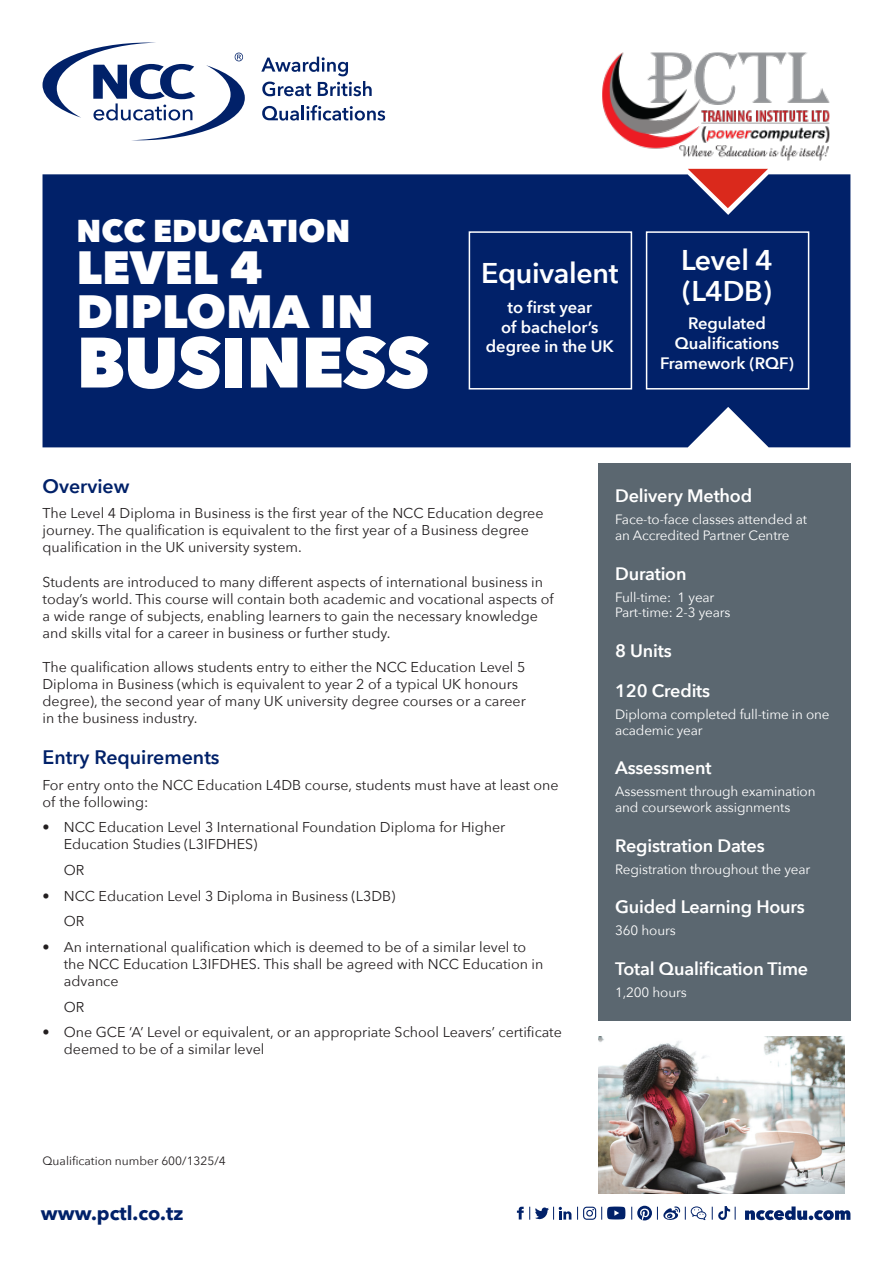
<style>
.page{position:relative;width:893px;height:1263px;background:#fff}
.page>*{position:absolute;margin:0;border:0;box-sizing:border-box;transform-origin:0 0}
.t1{font:800 70.5px "Avenir Next";letter-spacing:-.01em;color:#fff}
.t2{font:800 46.5px "Avenir Next";color:#fff}
.t3{font:800 31.5px "Avenir Next";color:#fff}
.t4{font:600 28.5px/30.6px "Avenir Next";letter-spacing:-.01em;color:#fff}
.t5{font:600 19.5px "Avenir Next";color:#012169}
.t6{font:700 19.5px "Avenir Next";color:#012169}
.t7{font:600 18px "Avenir Next";letter-spacing:-.01em;color:#fff}
.t8{font:600 16.5px/19.8px "Avenir Next";letter-spacing:-.005em;color:#fff;text-align:center}
.t9{font:14.25px/17.1px "Avenir Next";color:#231f20}
.t10{font:13.5px/15.8px "Avenir Next";letter-spacing:-.01em;color:#fff}
.t11{font:12px "Avenir Next";color:#231f20}
</style>
<div class="page">
<div style="left:43px;top:174px;width:807px;height:273px;background:#012169"></div>
<div style="left:646px;top:231px;width:163px;height:158px;border:2px solid #fff"></div>
<svg style="left:261px;top:57px;width:111px;height:39px"></svg>
<svg style="left:262px;top:105px;width:123px;height:16px"></svg>
<svg style="left:43px;top:43px;width:202px;height:97px"></svg>
<svg style="left:688px;top:169px;width:80px;height:39px;background:#934558"></svg>
<img style="left:598px;top:1037px;width:247px;height:156px">
<div style="left:469px;top:231px;width:163px;height:158px;border:2px solid #fff"></div>
<div style="left:598px;top:463px;width:252px;height:558px;background:#5b6770"></div>
<svg style="left:745px;top:1206px;width:105px;height:14px"></svg>
<svg style="left:517px;top:1207px;width:54px;height:13px"></svg>
<svg style="left:577px;top:1206px;width:48px;height:14px"></svg>
<svg style="left:631px;top:1206px;width:75px;height:15px"></svg>
<svg style="left:712px;top:1206px;width:24px;height:14px"></svg>
<img style="left:602px;top:52px;width:228px;height:109px">
<p class="t3" style="left:77px;top:211px;width:275px">NCC EDUCATION</p>
<p class="t2" style="left:77px;top:239px;width:187px">LEVEL 4</p>
<p class="t2" style="left:77px;top:282px;width:299px">DIPLOMA IN</p>
<p class="t1" style="left:77px;top:319px;width:354px">BUSINESS</p>
<p class="t4" style="left:481px;top:257px;width:139px">Equivalent</p>
<p class="t8" style="left:507px;top:297px;width:86px">to first year</p>
<p class="t8" style="left:501px;top:316px;width:99px">of bachelor’s</p>
<p class="t8" style="left:486px;top:336px;width:130px">degree in the UK</p>
<p class="t4" style="left:681px;top:244px;width:93px">Level 4 (L4DB)</p>
<p class="t8" style="left:660px;top:313px;width:135px">Regulated<br>Qualifications<br>Framework (RQF)</p>
<p class="t5" style="left:43px;top:469px;width:88px">Overview</p>
<p class="t9" style="left:43px;top:504px;width:503px">The Level 4 Diploma in Business is the first year of the NCC Education degree journey. The qualification is equivalent to the first year of a Business degree qualification in the UK university system.</p>
<p class="t9" style="left:43px;top:572px;width:513px">Students are introduced to many different aspects of international business in today’s world. This course will contain both academic and vocational aspects of</p>
<p class="t9" style="left:43px;top:607px;width:497px">a wide range of subjects, enabling learners to gain the necessary knowledge</p>
<p class="t9" style="left:43px;top:624px;width:350px">and skills vital for a career in business or further study.</p>
<p class="t9" style="left:43px;top:658px;width:485px">The qualification allows students entry to either the NCC Education Level 5<br>Diploma in Business (which is equivalent to year 2 of a typical UK honours degree), the second year of many UK university degree courses or a career</p>
<p class="t9" style="left:43px;top:709px;width:157px">in the business industry.</p>
<p class="t5" style="left:43px;top:740px;width:179px">Entry Requirements</p>
<p class="t9" style="left:43px;top:775px;width:518px">For entry onto the NCC Education L4DB course, students must have at least one of the following:</p>
<p class="t9" style="left:64px;top:818px;width:443px;text-indent:-21px">• NCC Education Level 3 International Foundation Diploma for Higher<br>Education Studies (L3IFDHES)</p>
<p class="t9" style="left:64px;top:861px;width:22px">OR</p>
<p class="t9" style="left:43px;top:886px;width:354px">• NCC Education Level 3 Diploma in Business (L3DB)</p>
<p class="t9" style="left:64px;top:912px;width:22px">OR</p>
<p class="t9" style="left:64px;top:938px;width:481px;text-indent:-21px">• An international qualification which is deemed to be of a similar level to the NCC Education L3IFDHES. This shall be agreed with NCC Education in advance</p>
<p class="t9" style="left:64px;top:997px;width:22px">OR</p>
<p class="t9" style="left:64px;top:1023px;width:500px;text-indent:-21px">• One GCE ‘A’ Level or equivalent, or an appropriate School Leavers’ certificate deemed to be of a similar level</p>
<p class="t11" style="left:43px;top:1151px;width:185px">Qualification number 600/1325/4</p>
<p class="t6" style="left:41px;top:1197px;width:144px">www.pctl.co.tz</p>
<p class="t7" style="left:615px;top:480px;width:138px">Delivery Method</p>
<p class="t10" style="left:615px;top:511px;width:193px">Face-to-face classes attended at an Accredited Partner Centre</p>
<p class="t7" style="left:615px;top:558px;width:73px">Duration</p>
<p class="t10" style="left:615px;top:588px;width:101px">Full-time: 1 year</p>
<p class="t10" style="left:615px;top:604px;width:117px">Part-time: 2-3 years</p>
<p class="t7" style="left:615px;top:635px;width:58px">8 Units</p>
<p class="t7" style="left:615px;top:675px;width:97px">120 Credits</p>
<p class="t10" style="left:615px;top:706px;width:216px">Diploma completed full-time in one academic year</p>
<p class="t7" style="left:615px;top:752px;width:98px">Assessment</p>
<p class="t10" style="left:615px;top:783px;width:202px">Assessment through examination and coursework assignments</p>
<p class="t7" style="left:615px;top:830px;width:151px">Registration Dates</p>
<p class="t10" style="left:615px;top:860px;width:197px">Registration throughout the year</p>
<p class="t7" style="left:615px;top:892px;width:191px">Guided Learning Hours</p>
<p class="t10" style="left:615px;top:922px;width:62px">360 hours</p>
<p class="t7" style="left:615px;top:953px;width:195px">Total Qualification Time</p>
<p class="t10" style="left:615px;top:984px;width:73px">1,200 hours</p>
</div>
